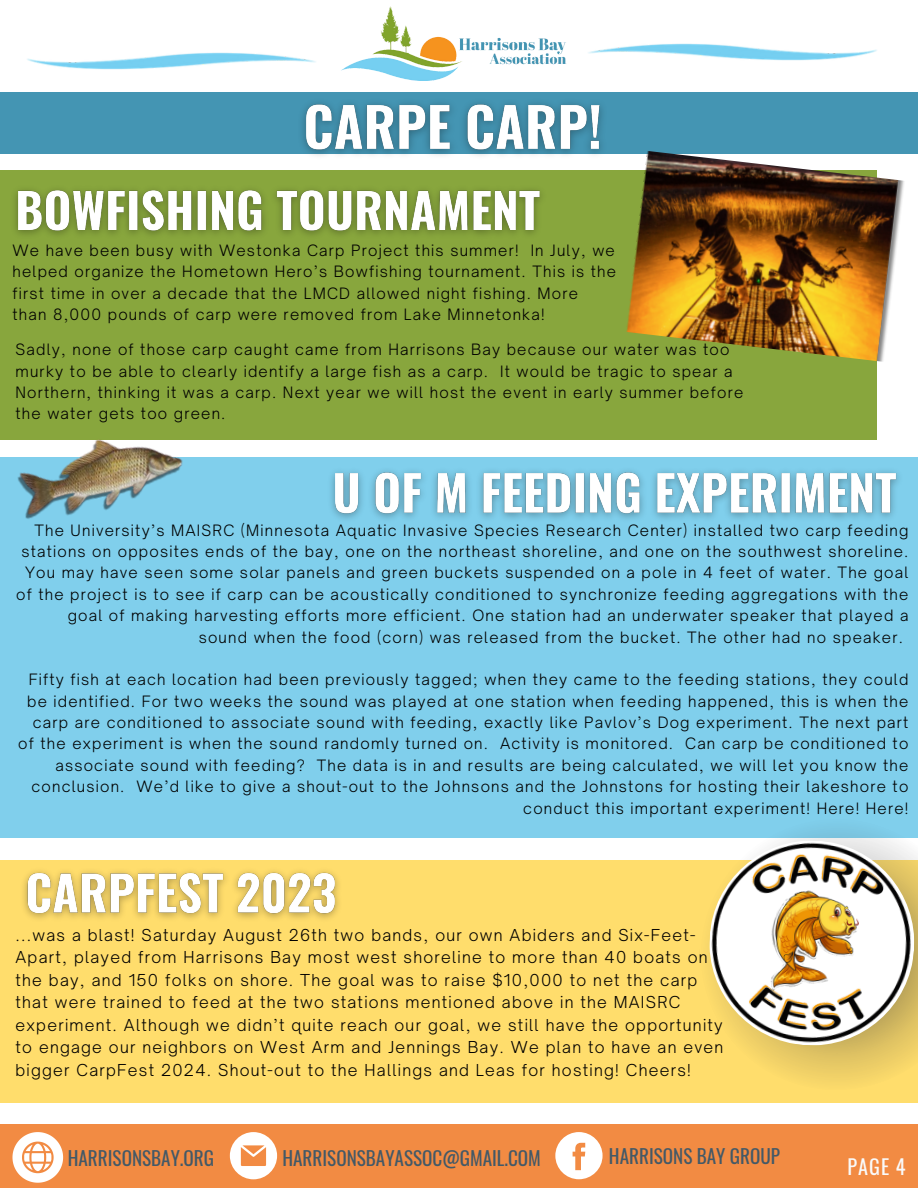
<style>
.page{position:relative;width:918px;height:1188px;background:#fff}
.page>*{position:absolute;margin:0;border:0;box-sizing:border-box;transform-origin:0 0}
.t1{font:20.1px "Oswald";color:#fafafa}
.t2{font:19.2px "Oswald";color:#435967}
.t3{font:300 15.75px/22.5px "Open Sauce One";letter-spacing:.08em;color:#000}
.t4{font:300 15px/21.3px "Open Sauce One";letter-spacing:.08em;color:#000}
</style>
<div class="page">
<img style="left:341px;top:7px;width:225px;height:74px">
<img style="left:588px;top:44px;width:289px;height:17px">
<img style="left:27px;top:52px;width:289px;height:17px">
<div style="left:0;top:170px;width:876px;height:270px;background:#88a63d"></div>
<div style="left:0;top:92px;width:918px;height:62px;background:#4495b3"></div>
<div style="left:0;top:1124px;width:918px;height:64px;background:#f28b43"></div>
<img style="left:626px;top:151px;width:278px;height:211px">
<div style="left:0;top:457px;width:918px;height:381px;background:#80cfec"></div>
<img style="left:302px;top:103px;width:301px;height:53px">
<svg style="left:230px;top:1132px;width:47px;height:47px"></svg>
<svg style="left:12px;top:1132px;width:51px;height:51px"></svg>
<svg style="left:555px;top:1132px;width:48px;height:47px"></svg>
<img style="left:15px;top:189px;width:526px;height:46px">
<img style="left:331px;top:470px;width:568px;height:49px">
<img style="left:17px;top:440px;width:166px;height:79px">
<div style="left:0;top:860px;width:918px;height:243px;background:#ffdd6c"></div>
<img style="left:23px;top:871px;width:316px;height:48px">
<svg style="left:759px;top:832px;width:157px;height:249px;fill:#f0d068"></svg>
<img style="left:709px;top:834px;width:209px;height:219px">
<p class="t4" style="left:12px;top:240px;width:604px">We have been busy with Westonka Carp Project this summer! In July, we</p>
<p class="t4" style="left:12px;top:261px;width:605px">helped organize the Hometown Hero’s Bowfishing tournament. This is the</p>
<p class="t4" style="left:12px;top:282px;width:567px">first time in over a decade that the LMCD allowed night fishing. More</p>
<p class="t4" style="left:12px;top:304px;width:534px">than 8,000 pounds of carp were removed from Lake Minnetonka!</p>
<p class="t4" style="left:16px;top:339px;width:729px">Sadly, none of those carp caught came from Harrisons Bay because our water was too murky to be able to clearly identify a large fish as a carp. It would be tragic to spear a Northern, thinking it was a carp. Next year we will host the event in early summer before the water gets too green.</p>
<p class="t4" style="left:34px;top:519px;width:875px">The University’s MAISRC (Minnesota Aquatic Invasive Species Research Center) installed two carp feeding</p>
<p class="t4" style="left:21px;top:541px;width:889px">stations on opposites ends of the bay, one on the northeast shoreline, and one on the southwest shoreline.</p>
<p class="t4" style="left:25px;top:562px;width:885px">You may have seen some solar panels and green buckets suspended on a pole in 4 feet of water. The goal</p>
<p class="t4" style="left:16px;top:583px;width:894px">of the project is to see if carp can be acoustically conditioned to synchronize feeding aggregations with the</p>
<p class="t4" style="left:68px;top:605px;width:842px">goal of making harvesting efforts more efficient. One station had an underwater speaker that played a</p>
<p class="t4" style="left:199px;top:626px;width:706px">sound when the food (corn) was released from the bucket. The other had no speaker.</p>
<p class="t4" style="left:18px;top:669px;width:892px;text-align:right">Fifty fish at each location had been previously tagged; when they came to the feeding stations, they could be identified. For two weeks the sound was played at one station when feeding happened, this is when the carp are conditioned to associate sound with feeding, exactly like Pavlov’s Dog experiment. The next part of the experiment is when the sound randomly turned on. Activity is monitored. Can carp be conditioned to associate sound with feeding? The data is in and results are being calculated, we will let you know the conclusion. We’d like to give a shout-out to the Johnsons and the Johnstons for hosting their lakeshore to conduct this important experiment! Here! Here!</p>
<p class="t3" style="left:16px;top:924px;width:709px">...was a blast! Saturday August 26th two bands, our own Abiders and Six-Feet-Apart, played from Harrisons Bay most west shoreline to more than 40 boats on the bay, and 150 folks on shore. The goal was to raise $10,000 to net the carp that were trained to feed at the two stations mentioned above in the MAISRC experiment. Although we didn’t quite reach our goal, we still have the opportunity to engage our neighbors on West Arm and Jennings Bay. We plan to have an even bigger CarpFest 2024. Shout-out to the Hallings and Leas for hosting! Cheers!</p>
<p class="t2" style="left:68px;top:1143px;width:148px">HARRISONSBAY.ORG</p>
<p class="t2" style="left:282px;top:1143px;width:260px">HARRISONSBAYASSOC@GMAIL.COM</p>
<p class="t2" style="left:609px;top:1141px;width:173px">HARRISONS BAY GROUP</p>
<p class="t1" style="left:848px;top:1151px;width:59px">PAGE 4</p>
</div>
